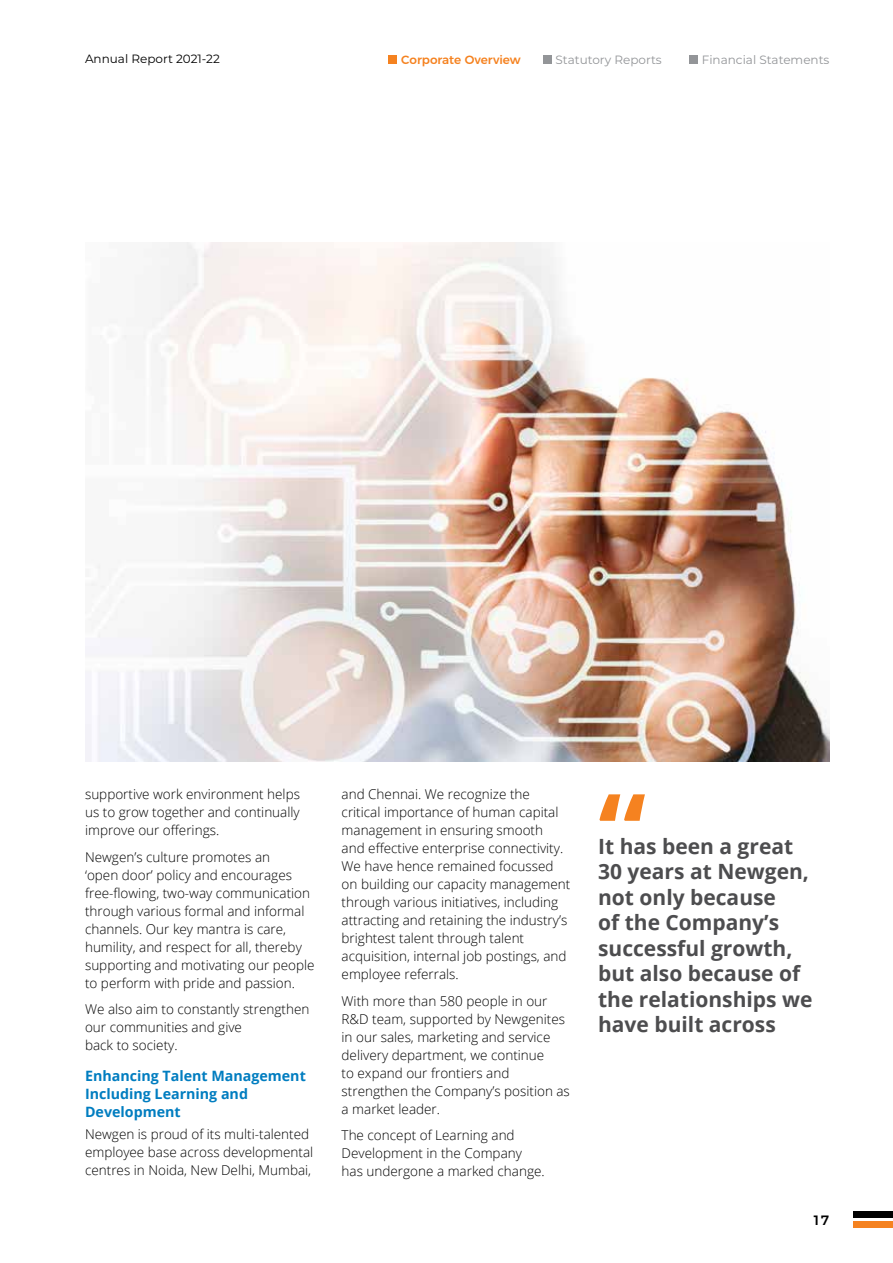
<style>
.page{position:relative;width:893px;height:1263px;background:#fff}
.page>*{position:absolute;margin:0;border:0;box-sizing:border-box;transform-origin:0 0}
.t1{font:700 108px "Open Sans";color:#f58220}
.t2{font:700 21px/25.5px "Open Sans";color:#4d4d4f}
.t3{font:700 14.25px/18px "Open Sans";color:#007dc0}
.t4{font:300 13.5px/18px "Open Sans";color:#000}
.t5{font:500 13.5px "Montserrat";color:#000}
.t6{font:12px "Montserrat";color:#939598}
.t7{font:12px "Montserrat";color:#000}
.t8{font:500 12px "Montserrat";color:#f58220}
</style>
<div class="page">
<img style="left:85px;top:242px;width:744px;height:519px">
<div style="left:689px;top:55px;width:9px;height:9px;background:#939598"></div>
<div style="left:543px;top:55px;width:9px;height:9px;background:#939598"></div>
<div style="left:388px;top:55px;width:9px;height:9px;background:#f58220"></div>
<div style="left:854px;top:1211px;width:39px;height:7px;background:#000"></div>
<div style="left:854px;top:1221px;width:39px;height:6px;background:#f58220"></div>
<p class="t7" style="left:85px;top:50px;width:136px">Annual Report 2021-22</p>
<p class="t8" style="left:401px;top:50px;width:121px">Corporate Overview</p>
<p class="t6" style="left:555px;top:51px;width:108px">Statutory Reports</p>
<p class="t6" style="left:702px;top:51px;width:129px">Financial Statements</p>
<p class="t4" style="left:85px;top:785px;width:216px;text-align:justify">supportive work environment helps us to grow together and continually improve our offerings.</p>
<p class="t4" style="left:85px;top:847px;width:231px">Newgen’s culture promotes an<br>‘open door’ policy and encourages free-flowing, two-way communication through various formal and informal channels. Our key mantra is care, humility, and respect for all, thereby supporting and motivating our people to perform with pride and passion.</p>
<p class="t4" style="left:85px;top:1000px;width:226px">We also aim to constantly strengthen our communities and give<br>back to society.</p>
<p class="t3" style="left:85px;top:1066px;width:222px">Enhancing Talent Management<br>Including Learning and<br>Development</p>
<p class="t4" style="left:85px;top:1125px;width:230px">Newgen is proud of its multi-talented employee base across developmental centres in Noida, New Delhi, Mumbai,</p>
<p class="t4" style="left:342px;top:785px;width:230px">and Chennai. We recognize the critical importance of human capital management in ensuring smooth<br>and effective enterprise connectivity.<br>We have hence remained focussed on building our capacity management through various initiatives, including attracting and retaining the industry’s brightest talent through talent acquisition, internal job postings, and employee referrals.</p>
<p class="t4" style="left:342px;top:991px;width:230px">With more than 580 people in our<br>R&amp;D team, supported by Newgenites in our sales, marketing and service delivery department, we continue<br>to expand our frontiers and strengthen the Company’s position as a market leader.</p>
<p class="t4" style="left:342px;top:1126px;width:205px">The concept of Learning and<br>Development in the Company has undergone a marked change.</p>
<h1 class="t1" style="left:598px;top:756px;width:50px">“</h1>
<h2 class="t2" style="left:598px;top:833px;width:212px">It has been a great<br>30 years at Newgen,</h2>
<h2 class="t2" style="left:598px;top:884px;width:216px">not only because<br>of the Company’s successful growth, but also because of the relationships we have built across</h2>
<p class="t5" style="left:812px;top:1210px;width:18px">17</p>
</div>
